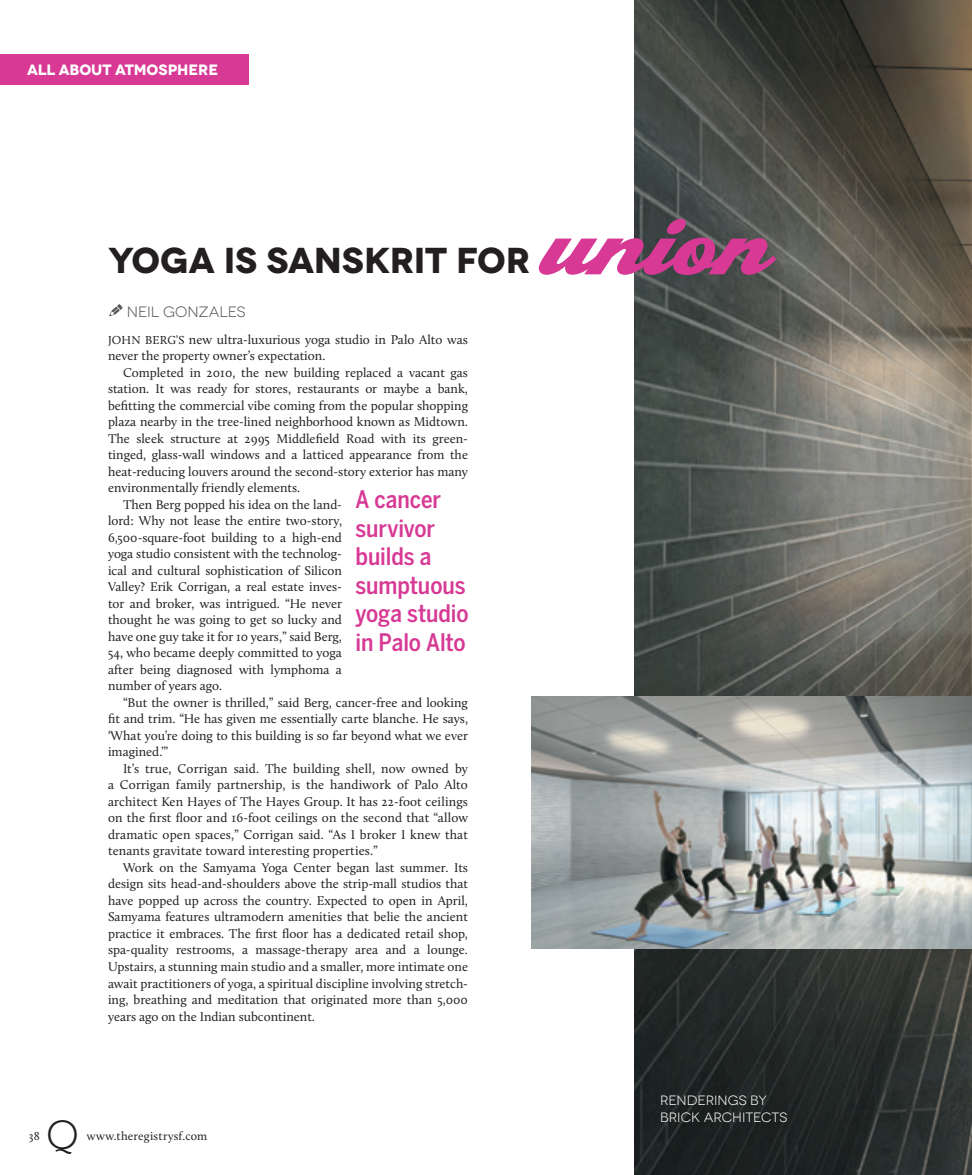
<style>
.page{position:relative;width:972px;height:1175px;background:#fff}
.page>*{position:absolute;margin:0;border:0;box-sizing:border-box;transform-origin:0 0}
.hedline_38_book{font:99px "Draft Beer";color:#d73995}
.t1{font:300 42px "Rockwell";color:#231f20}
.hedline_38_book-2{font:700 36px "Novecentowide";letter-spacing:-.01em;color:#231f20}
.subhed{font:500 24px/28.5px "Benton Sans Cond";letter-spacing:-.005em;color:#d73995}
.BARHED_jim_1p8h_left{font:700 15px "Novecentowide";letter-spacing:-.005em;color:#fff}
.byline{font:15px "Novecentowide";letter-spacing:-.005em;color:#57585a}
.Photo_credit{font:13.5px/16.5px "Novecentowide";color:#fff}
.body_text{font:13.2px/16.5px "Calluna";color:#231f20;text-align:justify}
.body_text_1st_graf{font:13.2px/16.5px "Calluna";color:#231f20}
.t2{font:12px "Calluna";letter-spacing:.015em;color:#231f20}
.s1{font-size:12px}
</style>
<div class="page">
<img style="left:634px;top:0;width:338px;height:1174px">
<svg style="left:109px;top:304px;width:14px;height:12px"></svg>
<img style="left:531px;top:696px;width:441px;height:252px">
<div style="left:0;top:54px;width:249px;height:30px;background:#d73995"></div>
<p class="BARHED_jim_1p8h_left" style="left:27px;top:61px;width:193px">ALL ABOUT ATMOSPHERE</p>
<p class="hedline_38_book-2" style="left:108px;top:238px;width:424px">YOGA IS SANSKRIT FOR</p>
<p class="hedline_38_book" style="left:542px;top:179px;width:230px">union</p>
<p class="byline" style="left:127px;top:303px;width:120px">NEIL GONZALES</p>
<p class="body_text_1st_graf" style="left:108px;top:331px;width:362px"><span class="s1">JOHN BERG’S</span> new ultra-luxurious yoga studio in Palo Alto was never the property owner’s expectation.</p>
<p class="body_text" style="left:108px;top:364px;width:362px;text-indent:15px">Completed in 2010, the new building replaced a vacant gas station. It was ready for stores, restaurants or maybe a bank, befitting the commercial vibe coming from the popular shopping plaza nearby in the tree-lined neighborhood known as Midtown.<br>The sleek structure at 2995 Middlefield Road with its green&shy;tinged, glass-wall windows and a latticed appearance from the heat-reducing louvers around the second-story exterior has many environmentally friendly elements.</p>
<p class="body_text" style="left:108px;top:496px;width:236px;text-indent:15px">Then Berg popped his idea on the land&shy;lord: Why not lease the entire two-story, 6,500-square-foot building to a high-end yoga studio consistent with the technolog&shy;ical and cultural sophistication of Silicon Valley? Erik Corrigan, a real estate inves&shy;tor and broker, was intrigued. “He never thought he was going to get so lucky and have one guy take it for 10 years,” said Berg, 54, who became deeply committed to yoga after being diagnosed with lymphoma a number of years ago.</p>
<p class="body_text" style="left:108px;top:694px;width:362px;text-indent:15px">“But the owner is thrilled,” said Berg, cancer-free and looking fit and trim. “He has given me essentially carte blanche. He says, ‘What you’re doing to this building is so far beyond what we ever imagined.’”</p>
<p class="body_text" style="left:108px;top:760px;width:362px;text-indent:15px">It’s true, Corrigan said. The building shell, now owned by a Corrigan family partnership, is the handiwork of Palo Alto architect Ken Hayes of The Hayes Group. It has 22-foot ceilings on the first floor and 16-foot ceilings on the second that “allow dramatic open spaces,” Corrigan said. “As I broker I knew that tenants gravitate toward interesting properties.”</p>
<p class="body_text" style="left:108px;top:859px;width:362px;text-indent:15px">Work on the Samyama Yoga Center began last summer. Its design sits head-and-shoulders above the strip-mall studios that have popped up across the country. Expected to open in April, Samyama features ultramodern amenities that belie the ancient practice it embraces. The first floor has a dedicated retail shop, spa-quality restrooms, a massage-therapy area and a lounge.<br>Upstairs, a stunning main studio and a smaller, more intimate one await practitioners of yoga, a spiritual discipline involving stretch&shy;ing, breathing and meditation that originated more than 5,000 years ago on the Indian subcontinent.</p>
<p class="subhed" style="left:356px;top:485px;width:115px">A cancer survivor builds a sumptuous yoga studio in Palo Alto</p>
<p class="t2" style="left:29px;top:1128px;width:13px">38</p>
<h2 class="t1" style="left:46px;top:1110px;width:34px">Q</h2>
<p class="t2" style="left:87px;top:1128px;width:122px">www.theregistrysf.com</p>
<p class="Photo_credit" style="left:660px;top:1092px;width:129px">RENDERINGS BY<br>BRICK ARCHITECTS</p>
</div>
